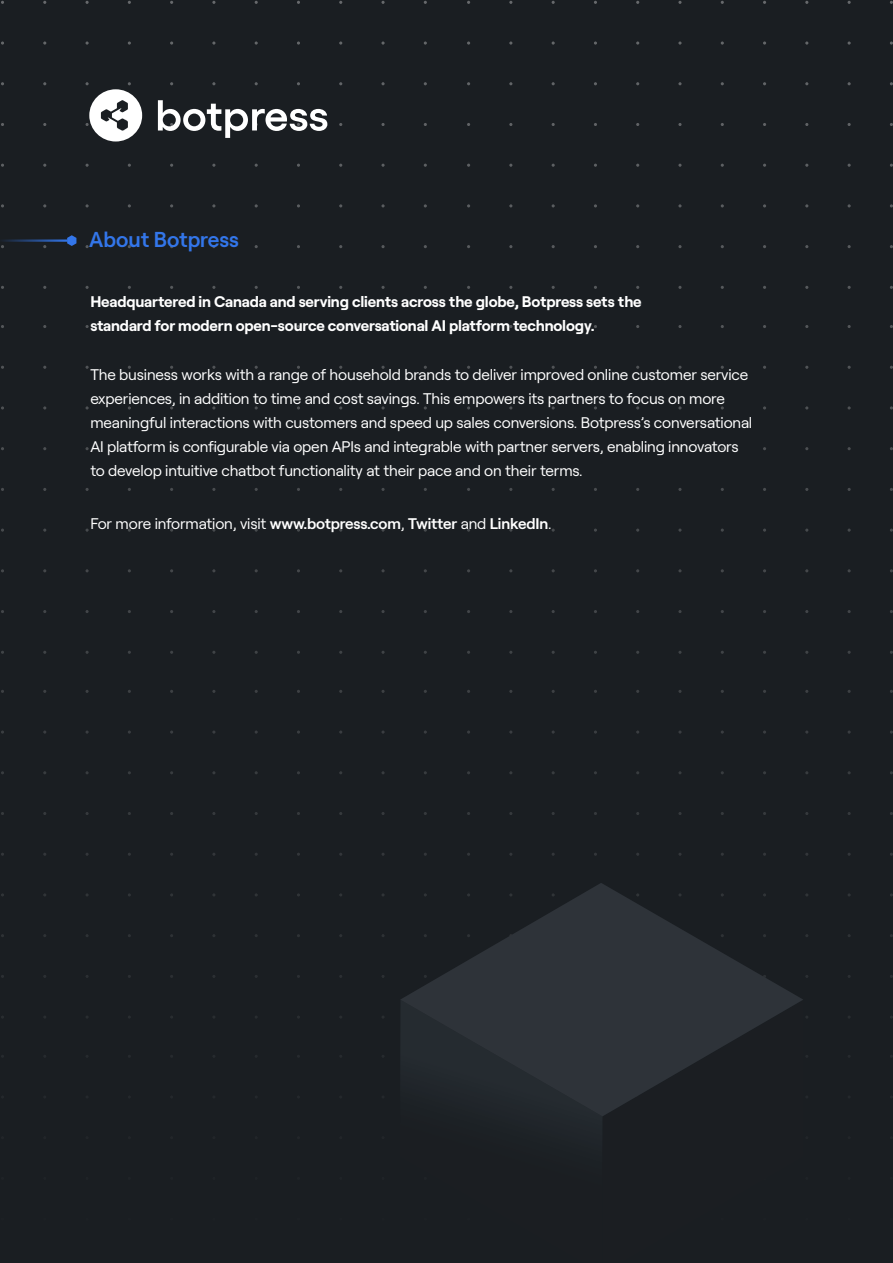
<style>
.page{position:relative;width:893px;height:1263px;background:#1a1e22}
.page>*{position:absolute;margin:0;border:0;box-sizing:border-box;transform-origin:0 0}
.t1{font:600 21px "Roobert TWHINT";color:#3376ea}
.t2{font:15px/24px "Roobert TWHINT";letter-spacing:-.01em;color:#fff}
.t3{font:700 15px/24px "Roobert TWHINT";letter-spacing:-.01em;color:#fff}
.t4{font:600 15px "Roobert TWHINT";letter-spacing:-.01em;color:#fff}
.s1{font-weight:400}
</style>
<div class="page">
<svg style="left:381px;top:41px;width:4px;height:4px"></svg>
<svg style="left:678px;top:41px;width:4px;height:4px"></svg>
<svg style="left:381px;top:528px;width:4px;height:4px"></svg>
<svg style="left:678px;top:528px;width:4px;height:4px"></svg>
<svg style="left:556px;top:1116px;width:46px;height:14px"></svg>
<svg style="left:401px;top:883px;width:402px;height:233px"></svg>
<div style="left:89px;top:89px;width:53px;height:52px;background:#fff;border-radius:50%"></div>
<svg style="left:101px;top:100px;width:27px;height:31px"></svg>
<svg style="left:158px;top:100px;width:63px;height:31px"></svg>
<svg style="left:225px;top:109px;width:82px;height:29px"></svg>
<svg style="left:310px;top:109px;width:17px;height:22px"></svg>
<hr style="left:0;top:239px;width:68px;height:3px;background:#3376ea">
<svg style="left:67px;top:235px;width:9px;height:11px"></svg>
<h1 class="t1" style="left:89px;top:223px;width:151px">About Botpress</h1>
<p class="t3" style="left:90px;top:288px;width:553px">Headquartered in Canada and serving clients across the globe, Botpress sets the standard for modern open-source conversational AI platform technology.</p>
<p class="t2" style="left:90px;top:362px;width:663px">The business works with a range of household brands to deliver improved online customer service experiences, in addition to time and cost savings. This empowers its partners to focus on more meaningful interactions with customers and speed up sales conversions. Botpress’s conversational AI platform is configurable via open APIs and integrable with partner servers, enabling innovators to develop intuitive chatbot functionality at their pace and on their terms.</p>
<p class="t4" style="left:90px;top:511px;width:463px"><span class="s1">For more information, visit</span> www.botpress.com<span class="s1">,</span> Twitter <span class="s1">and</span> LinkedIn<span class="s1">.</span></p>
</div>
